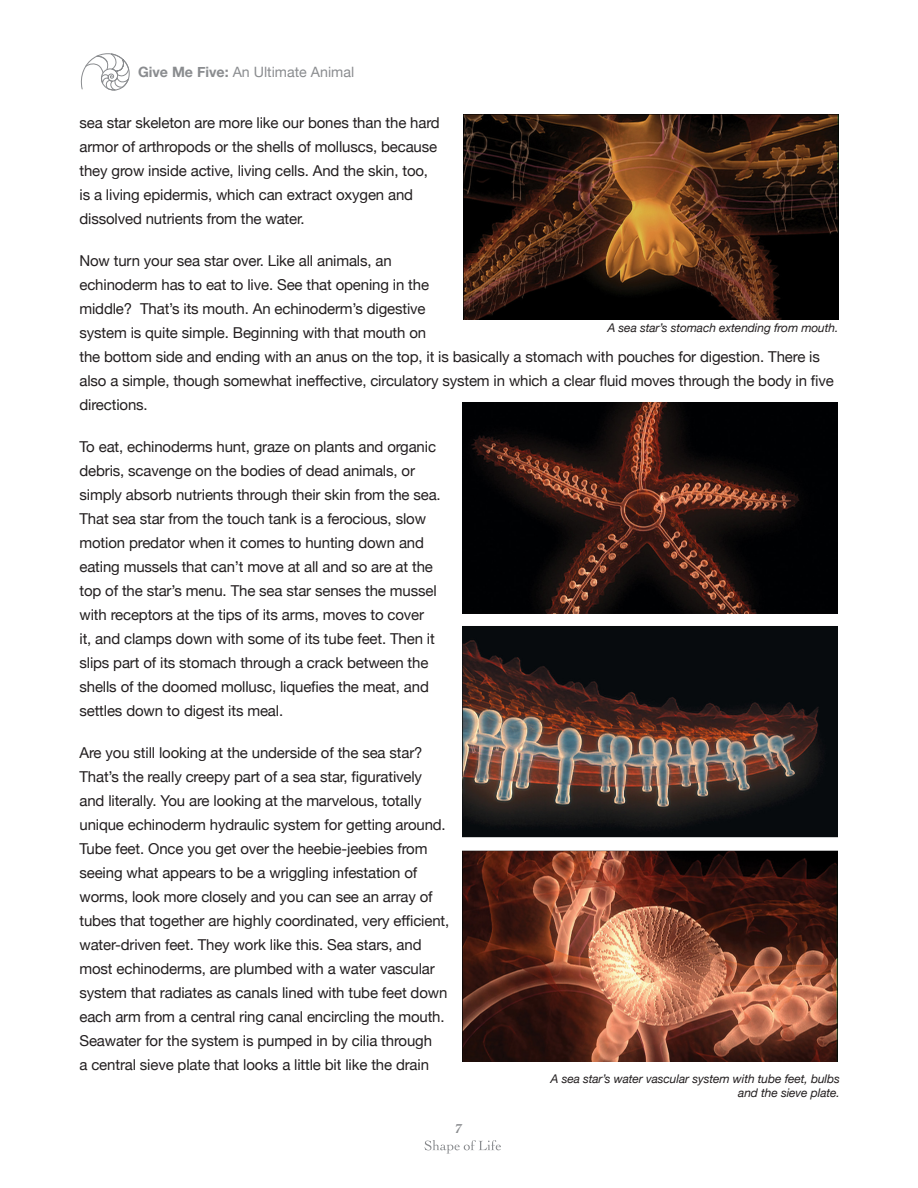
<style>
.page{position:relative;width:918px;height:1188px;background:#fff}
.page>*{position:absolute;margin:0;border:0;box-sizing:border-box;transform-origin:0 0}
.t1{font:15px/24px "Helvetica Neue";letter-spacing:-.01em;color:#231f20}
.t2{font:14.25px "Helvetica Neue";color:#8a8c8f}
.t3{font:700 13.5px "Cochin";color:#8a8c8f}
.t4{font:italic 12px/13.5px "Helvetica Neue";letter-spacing:-.01em;color:#231f20;text-align:right}
.s1{font-weight:700}
</style>
<div class="page">
<svg style="left:425px;top:1140px;width:76px;height:14px"></svg>
<svg style="left:80px;top:53px;width:50px;height:38px"></svg>
<img style="left:463px;top:402px;width:375px;height:659px">
<img style="left:464px;top:114px;width:375px;height:206px">
<p class="t2" style="left:138px;top:62px;width:218px"><span class="s1">Give Me Five:</span> An Ultimate Animal</p>
<p class="t1" style="left:80px;top:112px;width:362px">sea star skeleton are more like our bones than the hard armor of arthropods or the shells of molluscs, because they grow inside active, living cells. And the skin, too, is a living epidermis, which can extract oxygen and dissolved nutrients from the water.</p>
<p class="t1" style="left:80px;top:250px;width:756px">Now turn your sea star over. Like all animals, an<br>echinoderm has to eat to live. See that opening in the<br>middle? That’s its mouth. An echinoderm’s digestive<br>system is quite simple. Beginning with that mouth on<br>the bottom side and ending with an anus on the top, it is basically a stomach with pouches for digestion. There is also a simple, though somewhat ineffective, circulatory system in which a clear fluid moves through the body in five directions.</p>
<p class="t1" style="left:80px;top:436px;width:363px">To eat, echinoderms hunt, graze on plants and organic debris, scavenge on the bodies of dead animals, or simply absorb nutrients through their skin from the sea.<br>That sea star from the touch tank is a ferocious, slow motion predator when it comes to hunting down and eating mussels that can’t move at all and so are at the top of the star’s menu. The sea star senses the mussel with receptors at the tips of its arms, moves to cover<br>it, and clamps down with some of its tube feet. Then it slips part of its stomach through a crack between the shells of the doomed mollusc, liquefies the meat, and settles down to digest its meal.</p>
<p class="t1" style="left:80px;top:742px;width:371px">Are you still looking at the underside of the sea star?<br>That’s the really creepy part of a sea star, figuratively and literally. You are looking at the marvelous, totally unique echinoderm hydraulic system for getting around.<br>Tube feet. Once you get over the heebie-jeebies from seeing what appears to be a wriggling infestation of worms, look more closely and you can see an array of tubes that together are highly coordinated, very efficient, water-driven feet. They work like this. Sea stars, and most echinoderms, are plumbed with a water vascular system that radiates as canals lined with tube feet down each arm from a central ring canal encircling the mouth.<br>Seawater for the system is pumped in by cilia through<br>a central sieve plate that looks a little bit like the drain</p>
<p class="t4" style="left:551px;top:1073px;width:291px">A sea star’s water vascular system with tube feet, bulbs and the sieve plate.</p>
<p class="t4" style="left:608px;top:322px;width:232px">A sea star’s stomach extending from mouth.</p>
<p class="t3" style="left:455px;top:1120px;width:9px">7</p>
</div>
